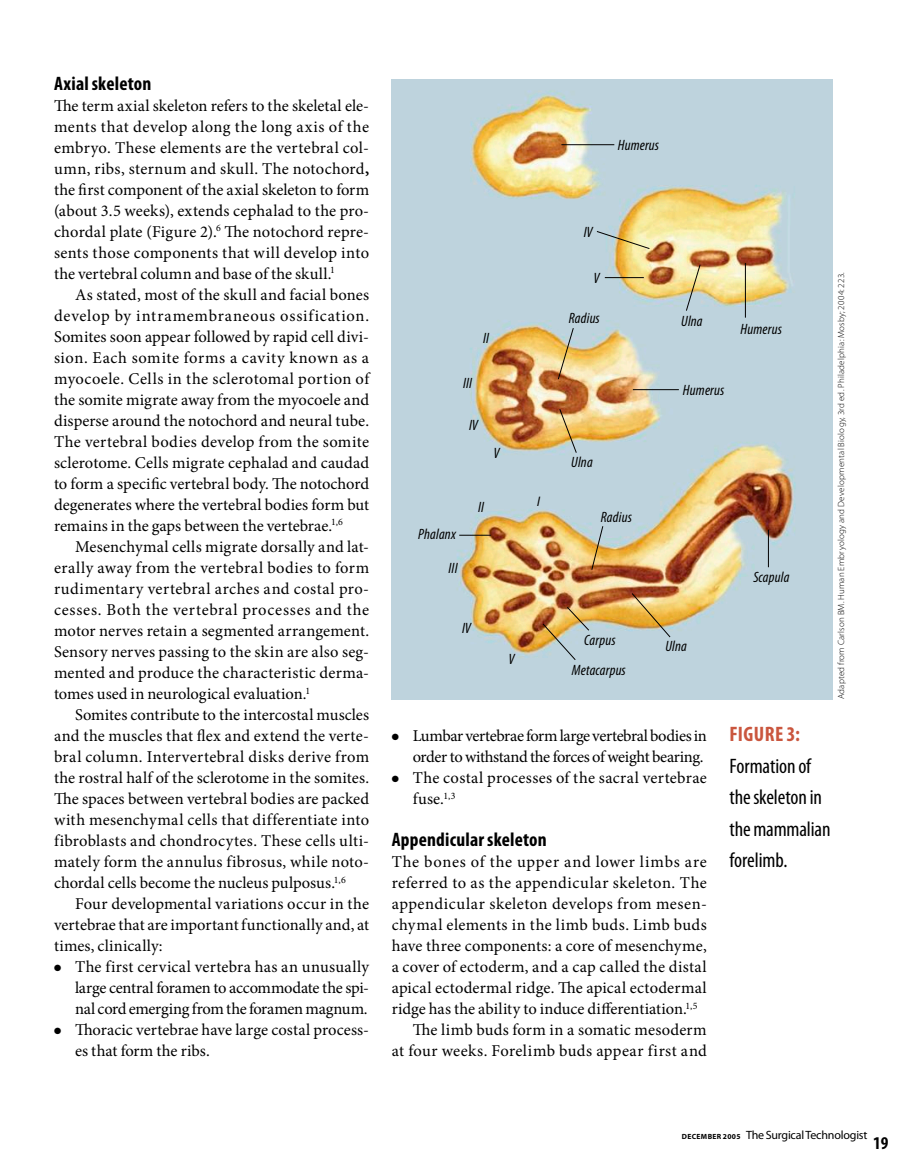
<style>
.page{position:relative;width:905px;height:1175px;background:#fff}
.page>*{position:absolute;margin:0;border:0;box-sizing:border-box;transform-origin:0 0}
.t1{font:condensed 21px/31.5px "Myriad Pro";letter-spacing:-.005em;color:#000}
.t2{font:700 condensed 21px "Myriad Pro";letter-spacing:.02em;color:#ca563e}
.t3{font:700 condensed 19.5px "Myriad Pro";letter-spacing:.01em;color:#000}
.t4{font:700 condensed 18px "Myriad Pro";color:#000}
.t5{font:16.5px/21px "Minion Pro";letter-spacing:.01em;color:#000;text-align:justify}
.t6{font:16.5px/21px "Minion Pro";letter-spacing:-.025em;color:#000;text-align:right}
.t7{font:16.5px "Minion Pro";letter-spacing:.03em;color:#000}
.t8{font:16.5px "Minion Pro";letter-spacing:-.01em;color:#000}
.t9{font:16.5px "Minion Pro";letter-spacing:.035em;color:#000}
.t10{font:italic condensed 15px "Myriad Pro";letter-spacing:.01em;color:#000}
.t11{font:italic condensed 13.8px "Myriad Pro";color:#000;scale:1.08 1}
.t12{font:12px "Myriad Pro";letter-spacing:-.015em;color:#000}
.t13{font:300 9px "Myriad Pro";letter-spacing:.025em;color:#000}
.s1{font-weight:700}
.s2{font-weight:700;font-size:7.5px}
</style>
<div class="page">
<img style="left:391px;top:79px;width:441px;height:620px">
<hr style="left:561px;top:144px;width:53px;height:1px;background:#000">
<svg style="left:596px;top:230px;width:54px;height:19px"></svg>
<hr style="left:604px;top:277px;width:40px;height:1px;background:#000">
<hr style="left:745px;top:263px;width:1px;height:55px;background:#000">
<svg style="left:685px;top:264px;width:16px;height:47px"></svg>
<svg style="left:557px;top:327px;width:17px;height:53px"></svg>
<hr style="left:633px;top:389px;width:45px;height:1px;background:#000">
<svg style="left:559px;top:408px;width:18px;height:45px"></svg>
<svg style="left:591px;top:525px;width:12px;height:45px"></svg>
<hr style="left:768px;top:530px;width:1px;height:37px;background:#000">
<img style="left:542px;top:606px;width:48px;height:55px">
<svg style="left:631px;top:592px;width:40px;height:46px;background:#d2ae6d"></svg>
<hr style="left:459px;top:535px;width:31px;height:1px;background:#000">
<p class="t3" style="left:54px;top:71px;width:99px">Axial skeleton</p>
<p class="t5" style="left:54px;top:95px;width:317px">The term axial skeleton refers to the skeletal ele&shy;ments that develop along the long axis of the embryo. These elements are the vertebral col&shy;umn, ribs, sternum and skull. The notochord<span class="s1">, </span>the first component of the axial skeleton to form (about 3.5 weeks), extends cephalad to the pro&shy;chordal plate (Figure 2).<sup>6</sup> The notochord repre&shy;sents those components that will develop into the vertebral column and base of the skull.<sup>1</sup></p>
<p class="t5" style="left:54px;top:284px;width:317px;text-indent:21px">As stated, most of the skull and facial bones develop by intramembraneous ossification.<br>Somites soon appear followed by rapid cell divi&shy;sion. Each somite forms a cavity known as a myocoele. Cells in the sclerotomal portion of the somite migrate away from the myocoele and disperse around the notochord and neural tube.<br>The vertebral bodies develop from the somite sclerotome. Cells migrate cephalad and caudad to form a specific vertebral body. The notochord degenerates where the vertebral bodies form but remains in the gaps between the vertebrae.<sup>1,6</sup></p>
<p class="t5" style="left:54px;top:536px;width:317px;text-indent:21px">Mesenchymal cells migrate dorsally and lat&shy;erally away from the vertebral bodies to form rudimentary vertebral arches and costal pro&shy;cesses. Both the vertebral processes and the motor nerves retain a segmented arrangement.<br>Sensory nerves passing to the skin are also seg&shy;mented and produce the characteristic derma&shy;tomes used in neurological evaluation.<sup>1</sup></p>
<p class="t5" style="left:54px;top:704px;width:317px;text-indent:21px">Somites contribute to the intercostal muscles and the muscles that flex and extend the verte&shy;bral column. Intervertebral disks derive from the rostral half of the sclerotome in the somites.<br>The spaces between vertebral bodies are packed with mesenchymal cells that differentiate into fibroblasts and chondrocytes. These cells ulti&shy;mately form the annulus fibrosus, while noto&shy;chordal cells become the nucleus pulposus.<sup>1,6</sup></p>
<p class="t5" style="left:54px;top:893px;width:317px;text-indent:21px">Four developmental variations occur in the vertebrae that are important functionally and, at times, clinically:</p>
<p class="t5" style="left:75px;top:956px;width:296px;text-indent:-21px">● The first cervical vertebra has an unusually large central foramen to accommodate the spi&shy;nal cord emerging from the foramen magnum.</p>
<p class="t5" style="left:75px;top:1019px;width:296px;text-indent:-21px">● Thoracic vertebrae have large costal process&shy;es that form the ribs.</p>
<p class="t10" style="left:617px;top:136px;width:43px">Humerus</p>
<p class="t10" style="left:583px;top:223px;width:11px">IV</p>
<p class="t10" style="left:483px;top:329px;width:8px">II</p>
<p class="t10" style="left:463px;top:374px;width:11px">III</p>
<p class="t10" style="left:469px;top:416px;width:11px">IV</p>
<p class="t10" style="left:493px;top:444px;width:8px">V</p>
<p class="t10" style="left:418px;top:525px;width:39px">Phalanx</p>
<p class="t10" style="left:448px;top:559px;width:11px">III</p>
<p class="t10" style="left:478px;top:498px;width:8px">II</p>
<p class="t10" style="left:462px;top:619px;width:11px">IV</p>
<p class="t10" style="left:508px;top:650px;width:8px">V</p>
<p class="t11" style="left:537px;top:493px;width:4px">I</p>
<p class="t10" style="left:593px;top:269px;width:8px">V</p>
<p class="t10" style="left:568px;top:309px;width:33px">Radius</p>
<p class="t10" style="left:681px;top:312px;width:23px">Ulna</p>
<p class="t10" style="left:740px;top:320px;width:43px">Humerus</p>
<p class="t10" style="left:682px;top:381px;width:43px">Humerus</p>
<p class="t10" style="left:571px;top:453px;width:23px">Ulna</p>
<p class="t10" style="left:600px;top:508px;width:33px">Radius</p>
<p class="t10" style="left:584px;top:630px;width:33px">Carpus</p>
<p class="t10" style="left:665px;top:637px;width:23px">Ulna</p>
<p class="t10" style="left:572px;top:660px;width:56px">Metacarpus</p>
<p class="t10" style="left:753px;top:568px;width:38px">Scapula</p>
<p class="t13" style="left:835px;top:699px;width:428px;rotate:-90deg">Adapted from Carlson BM. Human Embryology and Developmental Biology, 3rd ed. Philadelphia: Mosby; 2004: 223.</p>
<p class="t6" style="left:392px;top:725px;width:316px">● Lumbar vertebrae form large vertebral bodies in order to withstand the forces of weight bearing.</p>
<p class="t5" style="left:412px;top:767px;width:296px;text-indent:-21px">● The costal processes of the sacral vertebrae fuse.<sup>1,3</sup></p>
<p class="t3" style="left:392px;top:827px;width:157px">Appendicular skeleton</p>
<p class="t9" style="left:392px;top:851px;width:316px">The bones of the upper and lower limbs are</p>
<p class="t7" style="left:392px;top:872px;width:316px">referred to as the appendicular skeleton. The</p>
<p class="t7" style="left:392px;top:893px;width:316px">appendicular skeleton develops from mesen-</p>
<p class="t5" style="left:392px;top:914px;width:317px">chymal elements in the limb buds. Limb buds</p>
<p class="t5" style="left:392px;top:935px;width:316px">have three components: a core of mesenchyme,</p>
<p class="t5" style="left:392px;top:956px;width:316px">a cover of ectoderm, and a cap called the distal</p>
<p class="t5" style="left:392px;top:977px;width:316px">apical ectodermal ridge. The apical ectodermal</p>
<p class="t8" style="left:392px;top:998px;width:307px">ridge has the ability to induce differentiation.<sup>1,5</sup></p>
<p class="t5" style="left:412px;top:1019px;width:295px">The limb buds form in a somatic mesoderm</p>
<p class="t5" style="left:392px;top:1040px;width:317px">at four weeks. Forelimb buds appear first and</p>
<p class="t2" style="left:729px;top:721px;width:72px">Figure 3:</p>
<p class="t1" style="left:729px;top:750px;width:103px">Formation of the skeleton in the mammalian forelimb.</p>
<p class="t12" style="left:682px;top:1127px;width:187px"><span class="s2">DECEMBER 2005</span> The Surgical Technologist</p>
<p class="t4" style="left:873px;top:1132px;width:17px">19</p>
</div>
